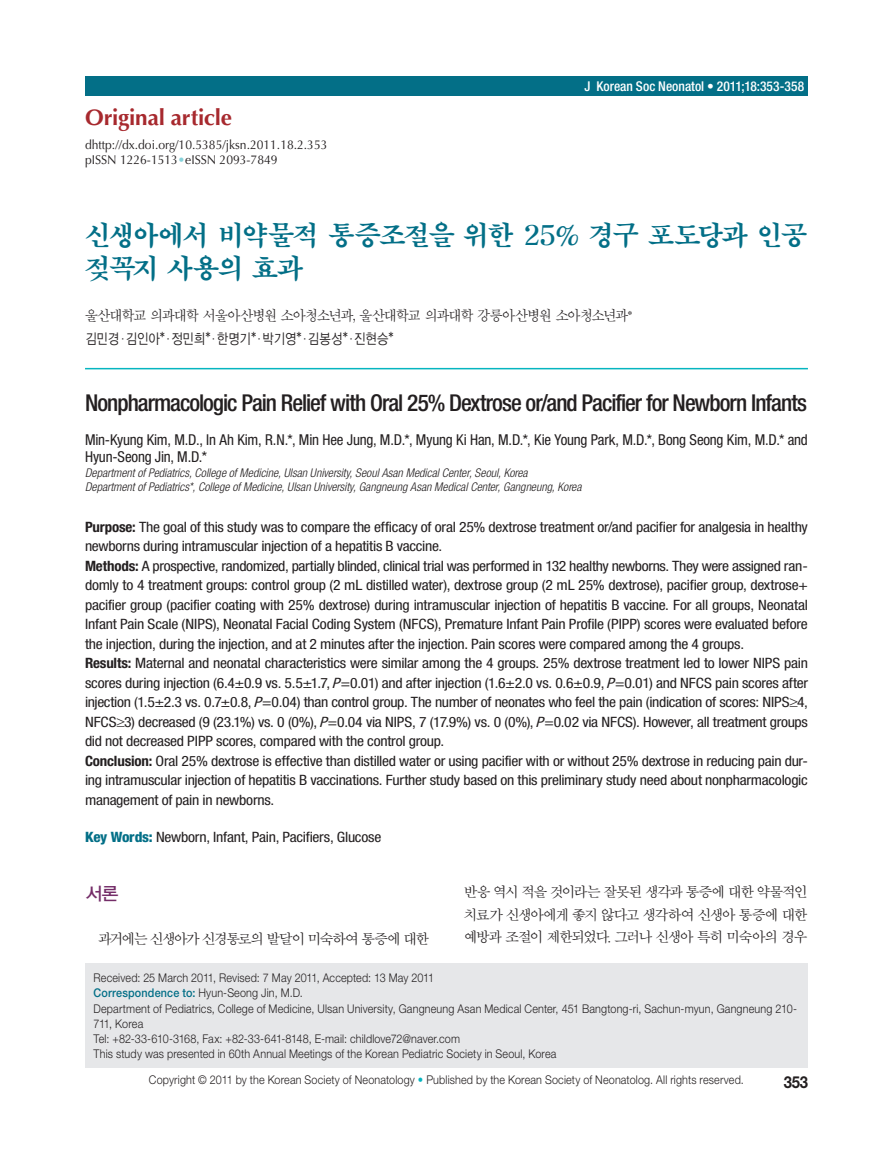
<style>
.page{position:relative;width:893px;height:1170px;background:#fff}
.page>*{position:absolute;margin:0;border:0;box-sizing:border-box;transform-origin:0 0}
.t1{font:27px/32.4px "H Ymjr E";letter-spacing:-.085em;color:#036f87}
.t2{font:500 condensed 23.25px "Helvetica Neue";letter-spacing:-.04em;color:#231f20}
.t3{font:700 22.5px "Optima LT Std";letter-spacing:-.01em;color:#a7292e}
.t4{font:18px "YDIYGO130 KS Cpc EUC H";color:#742d68}
.t5{font:700 16.5px "Helvetica Neue";color:#231f20;scale:.9 1}
.t6{font:condensed 15px/17.2px "Helvetica Neue";letter-spacing:-.01em;color:#231f20}
.t7{font:15px "Sand Sm";letter-spacing:-.055em;color:#231f20;scale:.95 1}
.t8{font:condensed 14.25px/19.5px "Helvetica Neue";letter-spacing:-.015em;color:#231f20;scale:1.1 1}
.t9{font:14.25px/22.5px "SMSS Myung Jo 10 Std";letter-spacing:-.135em;color:#231f20;text-align:justify}
.t10{font:14.25px "YDIYGO120 KS Cpc EUC H";letter-spacing:-.07em;color:#231f20;scale:.85 1}
.t11{font:500 condensed 13.5px "Helvetica Neue";color:#fff}
.t12{font:12.75px/15px "Optima LT Std";color:#231f20;scale:.95 1}
.t13{font:300 12px/15px "Helvetica Neue";letter-spacing:.015em;color:#231f20;scale:.9 1}
.t14{font:italic 300 condensed 12px/14.4px "Helvetica Neue";color:#231f20}
.s1{color:#86d2da}
.s2{font-family:"Dotum Che"}
.s3{font-weight:700}
.s4{font-style:italic}
.s5{font-weight:800;color:#036f87}
.s6{font-weight:500;color:#036f87}
.s7{color:#06b5c0}
</style>
<div class="page">
<div style="left:85px;top:77px;width:723px;height:19px;background:#036f87"></div>
<div style="left:85px;top:963px;width:723px;height:104px;background:#e6e7e9"></div>
<hr style="left:85px;top:368px;width:723px;height:1px;background:#06b5c0">
<h3 class="t3" style="left:85px;top:104px;width:149px">Original article</h3>
<p class="t12" style="left:85px;top:137px;width:257px">dhttp://dx.doi.org/10.5385/jksn.2011.18.2.353 pISSN 1226-1513<span class="s1">•</span>eISSN 2093-7849</p>
<p class="t11" style="left:584px;top:78px;width:221px">J Korean Soc Neonatol • 2011;18:353-358</p>
<h1 class="t1" style="left:85px;top:219px;width:724px">신생아에서 비약물적 통증조절을 위한 25% 경구 포도당과 인공 젖꼭지 사용의 효과</h1>
<p class="t7" style="left:85px;top:308px;width:578px">울산대학교 의과대학 서울아산병원 소아청소년과, 울산대학교 의과대학 강릉아산병원 소아청소년과*</p>
<p class="t10" style="left:85px;top:332px;width:365px">김민경<span class="s2">·</span>김인아*<span class="s2">·</span>정민희*<span class="s2">·</span>한명기*<span class="s2">·</span>박기영*<span class="s2">·</span>김봉성*<span class="s2">·</span>진현승*</p>
<h2 class="t2" style="left:85px;top:388px;width:724px">Nonpharmacologic Pain Relief with Oral 25% Dextrose or/and Pacifier for Newborn Infants</h2>
<p class="t6" style="left:85px;top:431px;width:724px">Min-Kyung Kim, M.D., In Ah Kim, R.N.*, Min Hee Jung, M.D.*, Myung Ki Han, M.D.*, Kie Young Park, M.D.*, Bong Seong Kim, M.D.* and<br>Hyun-Seong Jin, M.D.*</p>
<p class="t14" style="left:85px;top:465px;width:498px">Department of Pediatrics, College of Medicine, Ulsan University, Seoul Asan Medical Center, Seoul, Korea<br>Department of Pediatrics*, College of Medicine, Ulsan University, Gangneung Asan Medical Center, Gangneung, Korea</p>
<p class="t8" style="left:85px;top:516px;width:659px"><span class="s3">Purpose:</span> The goal of this study was to compare the efficacy of oral 25% dextrose treatment or/and pacifier for analgesia in healthy newborns during intramuscular injection of a hepatitis B vaccine.<br><span class="s3">Methods:</span> A prospective, randomized, partially blinded, clinical trial was performed in 132 healthy newborns. They were assigned ran&shy;domly to 4 treatment groups: control group (2 mL distilled water), dextrose group (2 mL 25% dextrose), pacifier group, dextrose+ pacifier group (pacifier coating with 25% dextrose) during intramuscular injection of hepatitis B vaccine. For all groups, Neonatal Infant Pain Scale (NIPS), Neonatal Facial Coding System (NFCS), Premature Infant Pain Profile (PIPP) scores were evaluated before the injection, during the injection, and at 2 minutes after the injection. Pain scores were compared among the 4 groups.<br><span class="s3">Results:</span> Maternal and neonatal characteristics were similar among the 4 groups. 25% dextrose treatment led to lower NIPS pain scores during injection (6.4±0.9 vs. 5.5±1.7, <span class="s4">P</span>=0.01) and after injection (1.6±2.0 vs. 0.6±0.9, <span class="s4">P</span>=0.01) and NFCS pain scores after injection (1.5±2.3 vs. 0.7±0.8, <span class="s4">P</span>=0.04) than control group. The number of neonates who feel the pain (indication of scores: NIPS≥4, NFCS≥3) decreased (9 (23.1%) vs. 0 (0%), <span class="s4">P</span>=0.04 via NIPS, 7 (17.9%) vs. 0 (0%), <span class="s4">P</span>=0.02 via NFCS). However, all treatment groups did not decreased PIPP scores, compared with the control group.<br><span class="s3">Conclusion:</span> Oral 25% dextrose is effective than distilled water or using pacifier with or without 25% dextrose in reducing pain dur&shy;ing intramuscular injection of hepatitis B vaccinations. Further study based on this preliminary study need about nonpharmacologic management of pain in newborns.</p>
<p class="t8" style="left:85px;top:827px;width:271px"><span class="s5">Key Words:</span> Newborn, Infant, Pain, Pacifiers, Glucose</p>
<p class="t9" style="left:463px;top:881px;width:346px">반응 역시 적을 것이라는 잘못된 생각과 통증에 대한 약물적인 치료가 신생아에게 좋지 않다고 생각하여 신생아 통증에 대한 예방과 조절이 제한되었다. 그러나 신생아 특히 미숙아의 경우</p>
<p class="t13" style="left:94px;top:970px;width:783px">Received: 25 March 2011, Revised: 7 May 2011, Accepted: 13 May 2011<br><span class="s6">Correspondence to:</span> Hyun-Seong Jin, M.D.<br>Department of Pediatrics, College of Medicine, Ulsan University, Gangneung Asan Medical Center, 451 Bangtong-ri, Sachun-myun, Gangneung 210- 711, Korea<br>Tel: +82-33-610-3168, Fax: +82-33-641-8148, E-mail: childlove72@naver.com<br>This study was presented in 60th Annual Meetings of the Korean Pediatric Society in Seoul, Korea</p>
<p class="t4" style="left:85px;top:884px;width:36px">서론</p>
<p class="t9" style="left:98px;top:927px;width:333px">과거에는 신생아가 신경통로의 발달이 미숙하여 통증에 대한</p>
<p class="t13" style="left:149px;top:1071px;width:662px">Copyright © 2011 by the Korean Society of Neonatology <span class="s7">•</span> Published by the Korean Society of Neonatolog. All rights reserved.</p>
<p class="t5" style="left:784px;top:1071px;width:28px">353</p>
</div>
